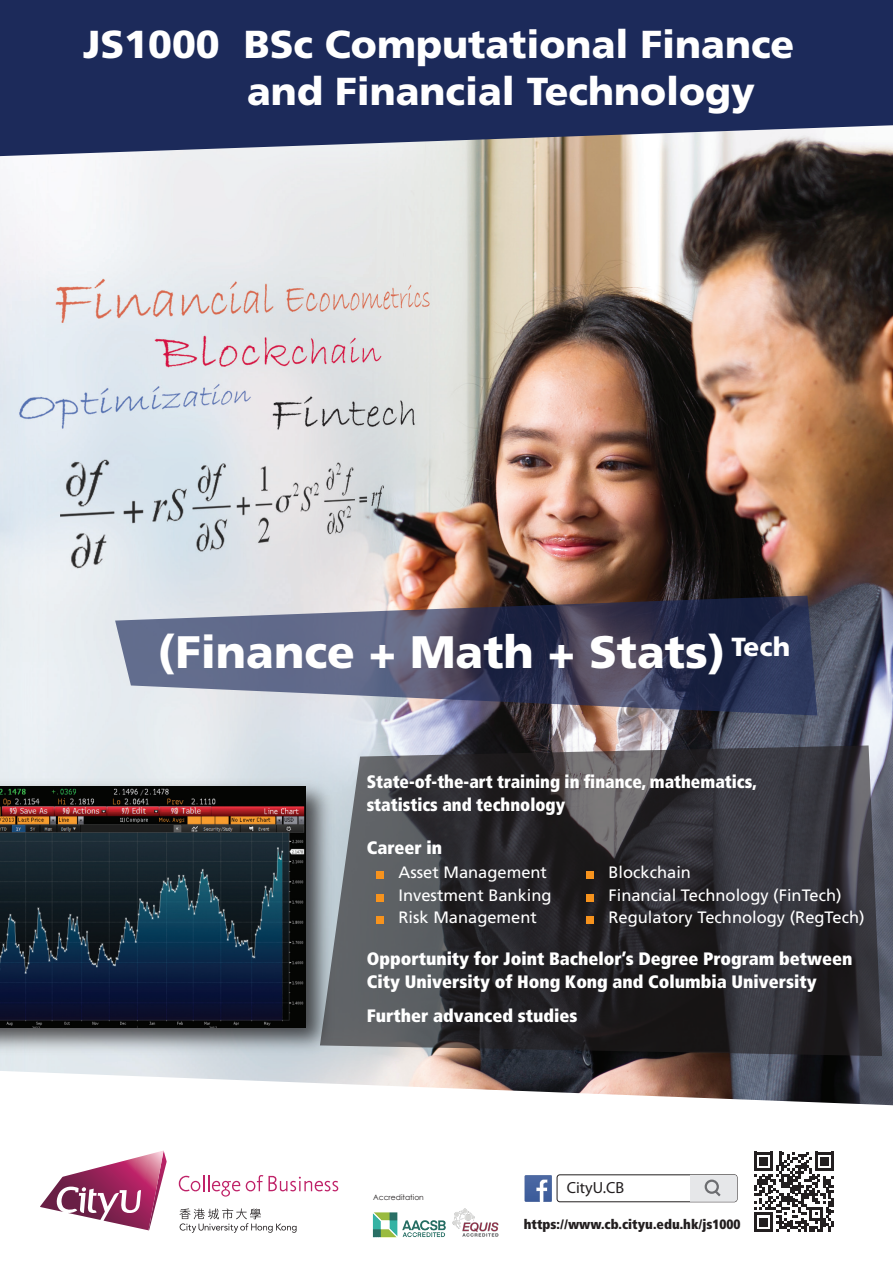
<style>
.page{position:relative;width:893px;height:1263px;background:#fff}
.page>*{position:absolute;margin:0;border:0;box-sizing:border-box;transform-origin:0 0}
.t1{font:900 45.45px "Frutiger LT Std";color:#fff}
.t2{font:900 39px/46.8px "Frutiger LT Std";color:#fff}
.t3{font:900 26.25px "Frutiger LT Std";color:#fff}
.t4{font:900 condensed 18px/22.5px "Frutiger LT Std";color:#fff}
.t5{font:900 condensed 18px/22.5px "Frutiger LT Std";color:#fff;scale:.95 1}
.t6{font:16.5px/22.5px "Frutiger LT Std";color:#fff}
.t7{font:16.2px "Myriad Pro";color:#231f20}
.t8{font:900 condensed 13.5px "Frutiger LT Std";color:#231f20}
.t9{font:7.5px "Century Gothic";color:#231f20}
</style>
<div class="page">
<img style="left:0;top:156px;width:893px;height:949px">
<svg style="left:0;top:0;width:893px;height:156px;fill:#1c2a5a"></svg>
<svg style="left:115px;top:596px;width:702px;height:119px"></svg>
<svg style="left:320px;top:745px;width:562px;height:311px"></svg>
<div style="left:376px;top:872px;width:7px;height:7px;background:#f7931d"></div>
<div style="left:376px;top:895px;width:7px;height:7px;background:#f7931d"></div>
<div style="left:376px;top:917px;width:7px;height:7px;background:#f7931d"></div>
<div style="left:586px;top:872px;width:7px;height:7px;background:#f7931d"></div>
<div style="left:586px;top:895px;width:7px;height:7px;background:#f7931d"></div>
<div style="left:586px;top:917px;width:7px;height:7px;background:#f7931d"></div>
<div style="left:557px;top:1174px;width:180px;height:28px;border:1px solid #231f20;border-radius:3px"></div>
<svg style="left:525px;top:1175px;width:27px;height:27px"></svg>
<svg style="left:690px;top:1175px;width:47px;height:27px"></svg>
<svg style="left:754px;top:1152px;width:80px;height:80px"></svg>
<img style="left:0;top:774px;width:334px;height:285px">
<img style="left:0;top:786px;width:306px;height:241px">
<svg style="left:180px;top:1208px;width:117px;height:25px"></svg>
<svg style="left:40px;top:1150px;width:127px;height:80px"></svg>
<svg style="left:179px;top:1175px;width:61px;height:21px"></svg>
<svg style="left:246px;top:1175px;width:92px;height:16px"></svg>
<img style="left:452px;top:1208px;width:47px;height:29px">
<img style="left:372px;top:1212px;width:74px;height:26px">
<h2 class="t2" style="left:247px;top:21px;width:549px;text-indent:-164px">JS1000 BSc Computational Finance and Financial Technology</h2>
<h1 class="t1" style="left:158px;top:625px;width:569px">(Finance + Math + Stats)</h1>
<h3 class="t3" style="left:732px;top:631px;width:60px">Tech</h3>
<p class="t5" style="left:367px;top:770px;width:412px">State-of-the-art training in finance, mathematics, statistics and technology</p>
<p class="t4" style="left:367px;top:836px;width:77px">Career in</p>
<p class="t6" style="left:399px;top:861px;width:155px">Asset Management<br>Investment Banking<br>Risk Management</p>
<p class="t6" style="left:609px;top:861px;width:258px">Blockchain<br>Financial Technology (FinTech)<br>Regulatory Technology (RegTech)</p>
<p class="t4" style="left:367px;top:948px;width:487px">Opportunity for Joint Bachelor’s Degree Program between<br>City University of Hong Kong and Columbia University</p>
<p class="t4" style="left:367px;top:1005px;width:212px">Further advanced studies</p>
<p class="t9" style="left:373px;top:1192px;width:52px">Accreditation</p>
<p class="t7" style="left:567px;top:1179px;width:59px">CityU.CB</p>
<p class="t8" style="left:524px;top:1216px;width:218px">https://www.cb.cityu.edu.hk/js1000</p>
</div>
